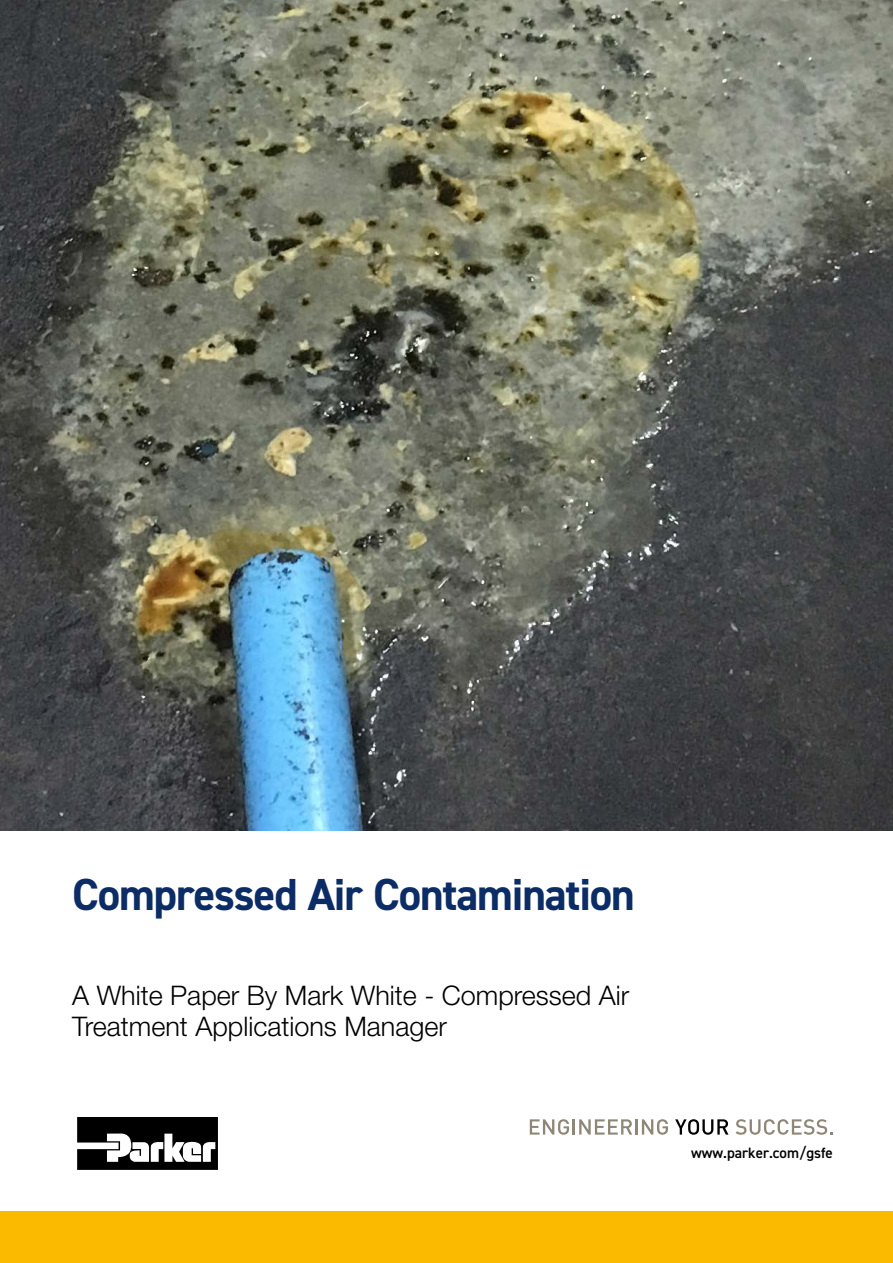
<style>
.page{position:relative;width:893px;height:1263px;background:#fff}
.page>*{position:absolute;margin:0;border:0;box-sizing:border-box;transform-origin:0 0}
.t1{font:700 45px "DIN2014";letter-spacing:-.025em;color:#0c2c65}
.t2{font:300 27px/31.5px "Helvetica Neue LT Std";color:#000}
.t3{font:600 15px "DIN2014";color:#000}
</style>
<div class="page">
<div style="left:0;top:1212px;width:893px;height:51px;background:#fbba00"></div>
<svg style="left:77px;top:1117px;width:141px;height:53px"></svg>
<img style="left:0;top:0;width:893px;height:830px">
<svg style="left:530px;top:1119px;width:102px;height:16px"></svg>
<hr style="left:635px;top:1119px;width:3px;height:15px;background:#8e8677">
<svg style="left:642px;top:1119px;width:26px;height:16px"></svg>
<svg style="left:675px;top:1119px;width:53px;height:16px"></svg>
<svg style="left:736px;top:1119px;width:97px;height:16px"></svg>
<h1 class="t1" style="left:72px;top:865px;width:564px">Compressed Air Contamination</h1>
<p class="t2" style="left:72px;top:979px;width:559px">A White Paper By Mark White - Compressed Air<br>Treatment Applications Manager</p>
<p class="t3" style="left:691px;top:1143px;width:143px">www.parker.com/gsfe</p>
</div>
